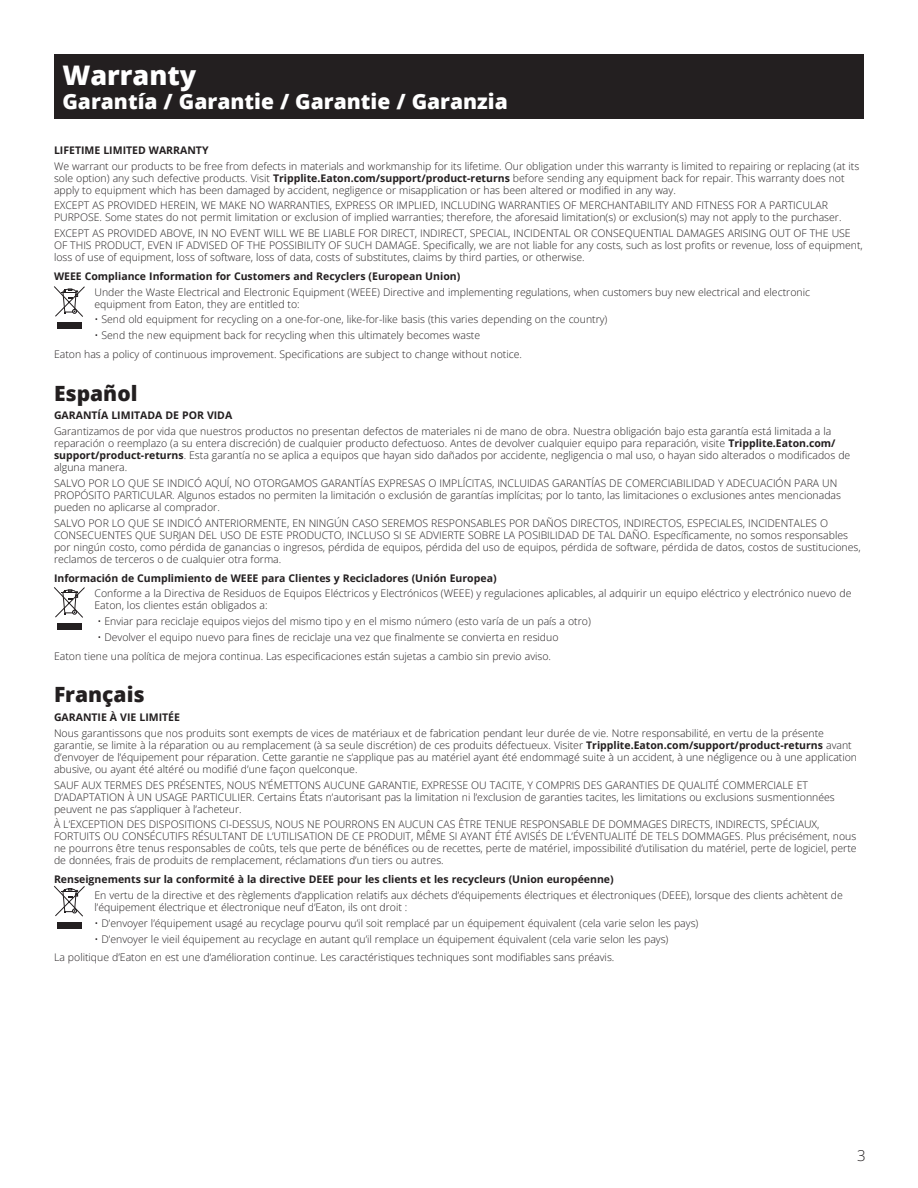
<style>
.page{position:relative;width:918px;height:1188px;background:#fff}
.page>*{position:absolute;margin:0;border:0;box-sizing:border-box;transform-origin:0 0}
.t1{font:800 27px "Open Sans";color:#fff}
.t2{font:800 21px "Open Sans";color:#fff}
.t3{font:800 21px "Open Sans";color:#231f20}
.t4{font:15px "Open Sans";color:#231f20}
.t5{font:10.5px/12px "Open Sans";color:#231f20}
.t6{font:700 10.5px "Open Sans";color:#231f20}
.s1{font-weight:700}
</style>
<div class="page">
<div style="left:54px;top:54px;width:809px;height:65px;background:#231f20"></div>
<div style="left:57px;top:323px;width:25px;height:6px;background:#231f20"></div>
<svg style="left:54px;top:286px;width:31px;height:31px"></svg>
<div style="left:57px;top:624px;width:25px;height:6px;background:#231f20"></div>
<svg style="left:54px;top:587px;width:31px;height:31px"></svg>
<div style="left:57px;top:922px;width:25px;height:6px;background:#231f20"></div>
<svg style="left:54px;top:885px;width:31px;height:32px"></svg>
<p class="t1" style="left:62px;top:54px;width:136px">Warranty</p>
<p class="t2" style="left:62px;top:85px;width:447px">Garantía / Garantie / Garantie / Garanzia</p>
<p class="t6" style="left:54px;top:143px;width:156px">LIFETIME LIMITED WARRANTY</p>
<p class="t5" style="left:54px;top:159px;width:807px">We warrant our products to be free from defects in materials and workmanship for its lifetime. Our obligation under this warranty is limited to repairing or replacing (at its sole option) any such defective products. Visit <span class="s1">Tripplite.Eaton.com/support/product-returns</span> before sending any equipment back for repair. This warranty does not apply to equipment which has been damaged by accident, negligence or misapplication or has been altered or modified in any way.</p>
<p class="t5" style="left:54px;top:199px;width:789px">EXCEPT AS PROVIDED HEREIN, WE MAKE NO WARRANTIES, EXPRESS OR IMPLIED, INCLUDING WARRANTIES OF MERCHANTABILITY AND FITNESS FOR A PARTICULAR<br>PURPOSE. Some states do not permit limitation or exclusion of implied warranties; therefore, the aforesaid limitation(s) or exclusion(s) may not apply to the purchaser.</p>
<p class="t5" style="left:54px;top:227px;width:810px">EXCEPT AS PROVIDED ABOVE, IN NO EVENT WILL WE BE LIABLE FOR DIRECT, INDIRECT, SPECIAL, INCIDENTAL OR CONSEQUENTIAL DAMAGES ARISING OUT OF THE USE<br>OF THIS PRODUCT, EVEN IF ADVISED OF THE POSSIBILITY OF SUCH DAMAGE. Specifically, we are not liable for any costs, such as lost profits or revenue, loss of equipment, loss of use of equipment, loss of software, loss of data, costs of substitutes, claims by third parties, or otherwise.</p>
<p class="t6" style="left:54px;top:269px;width:408px">WEEE Compliance Information for Customers and Recyclers (European Union)</p>
<p class="t5" style="left:94px;top:286px;width:717px">Under the Waste Electrical and Electronic Equipment (WEEE) Directive and implementing regulations, when customers buy new electrical and electronic equipment from Eaton, they are entitled to:</p>
<p class="t5" style="left:94px;top:313px;width:514px">• Send old equipment for recycling on a one-for-one, like-for-like basis (this varies depending on the country)</p>
<p class="t5" style="left:94px;top:329px;width:387px">• Send the new equipment back for recycling when this ultimately becomes waste</p>
<p class="t5" style="left:54px;top:348px;width:470px">Eaton has a policy of continuous improvement. Specifications are subject to change without notice.</p>
<p class="t3" style="left:54px;top:377px;width:85px">Español</p>
<p class="t6" style="left:54px;top:408px;width:180px">GARANTÍA LIMITADA DE POR VIDA</p>
<p class="t5" style="left:54px;top:425px;width:798px">Garantizamos de por vida que nuestros productos no presentan defectos de materiales ni de mano de obra. Nuestra obligación bajo esta garantía está limitada a la reparación o reemplazo (a su entera discreción) de cualquier producto defectuoso. Antes de devolver cualquier equipo para reparación, visite <span class="s1">Tripplite.Eaton.com/ support/product-returns</span>. Esta garantía no se aplica a equipos que hayan sido dañados por accidente, negligencia o mal uso, o hayan sido alterados o modificados de alguna manera.</p>
<p class="t5" style="left:54px;top:477px;width:789px">SALVO POR LO QUE SE INDICÓ AQUÍ, NO OTORGAMOS GARANTÍAS EXPRESAS O IMPLÍCITAS, INCLUIDAS GARANTÍAS DE COMERCIABILIDAD Y ADECUACIÓN PARA UN<br>PROPÓSITO PARTICULAR. Algunos estados no permiten la limitación o exclusión de garantías implícitas; por lo tanto, las limitaciones o exclusiones antes mencionadas pueden no aplicarse al comprador.</p>
<p class="t5" style="left:54px;top:517px;width:808px">SALVO POR LO QUE SE INDICÓ ANTERIORMENTE, EN NINGÚN CASO SEREMOS RESPONSABLES POR DAÑOS DIRECTOS, INDIRECTOS, ESPECIALES, INCIDENTALES O CONSECUENTES QUE SURJAN DEL USO DE ESTE PRODUCTO, INCLUSO SI SE ADVIERTE SOBRE LA POSIBILIDAD DE TAL DAÑO. Específicamente, no somos responsables por ningún costo, como pérdida de ganancias o ingresos, pérdida de equipos, pérdida del uso de equipos, pérdida de software, pérdida de datos, costos de sustituciones, reclamos de terceros o de cualquier otra forma.</p>
<p class="t6" style="left:54px;top:571px;width:444px">Información de Cumplimiento de WEEE para Clientes y Recicladores (Unión Europea)</p>
<p class="t5" style="left:94px;top:587px;width:758px">Conforme a la Directiva de Residuos de Equipos Eléctricos y Electrónicos (WEEE) y regulaciones aplicables, al adquirir un equipo eléctrico y electrónico nuevo de<br>Eaton, los clientes están obligados a:</p>
<p class="t5" style="left:98px;top:615px;width:495px">• Enviar para reciclaje equipos viejos del mismo tipo y en el mismo número (esto varía de un país a otro)</p>
<p class="t5" style="left:98px;top:631px;width:463px">• Devolver el equipo nuevo para fines de reciclaje una vez que finalmente se convierta en residuo</p>
<p class="t5" style="left:54px;top:650px;width:499px">Eaton tiene una política de mejora continua. Las especificaciones están sujetas a cambio sin previo aviso.</p>
<p class="t3" style="left:54px;top:679px;width:92px">Français</p>
<p class="t6" style="left:54px;top:710px;width:128px">GARANTIE À VIE LIMITÉE</p>
<p class="t5" style="left:54px;top:727px;width:805px">Nous garantissons que nos produits sont exempts de vices de matériaux et de fabrication pendant leur durée de vie. Notre responsabilité, en vertu de la présente garantie, se limite à la réparation ou au remplacement (à sa seule discrétion) de ces produits défectueux. Visiter <span class="s1">Tripplite.Eaton.com/support/product-returns</span> avant d’envoyer de l’équipement pour réparation. Cette garantie ne s’applique pas au matériel ayant été endommagé suite à un accident, à une négligence ou à une application abusive, ou ayant été altéré ou modifié d’une façon quelconque.</p>
<p class="t5" style="left:54px;top:779px;width:782px">SAUF AUX TERMES DES PRÉSENTES, NOUS N’ÉMETTONS AUCUNE GARANTIE, EXPRESSE OU TACITE, Y COMPRIS DES GARANTIES DE QUALITÉ COMMERCIALE ET<br>D’ADAPTATION À UN USAGE PARTICULIER. Certains États n’autorisant pas la limitation ni l’exclusion de garanties tacites, les limitations ou exclusions susmentionnées peuvent ne pas s’appliquer à l’acheteur.</p>
<p class="t5" style="left:54px;top:818px;width:804px">À L’EXCEPTION DES DISPOSITIONS CI-DESSUS, NOUS NE POURRONS EN AUCUN CAS ÊTRE TENUE RESPONSABLE DE DOMMAGES DIRECTS, INDIRECTS, SPÉCIAUX, FORTUITS OU CONSÉCUTIFS RÉSULTANT DE L’UTILISATION DE CE PRODUIT, MÊME SI AYANT ÉTÉ AVISÉS DE L’ÉVENTUALITÉ DE TELS DOMMAGES. Plus précisément, nous ne pourrons être tenus responsables de coûts, tels que perte de bénéfices ou de recettes, perte de matériel, impossibilité d’utilisation du matériel, perte de logiciel, perte de données, frais de produits de remplacement, réclamations d’un tiers ou autres.</p>
<p class="t6" style="left:54px;top:872px;width:561px">Renseignements sur la conformité à la directive DEEE pour les clients et les recycleurs (Union européenne)</p>
<p class="t5" style="left:94px;top:889px;width:750px">En vertu de la directive et des règlements d’application relatifs aux déchets d’équipements électriques et électroniques (DEEE), lorsque des clients achètent de l’équipement électrique et électronique neuf d’Eaton, ils ont droit :</p>
<p class="t5" style="left:94px;top:917px;width:605px">• D’envoyer l’équipement usagé au recyclage pourvu qu’il soit remplacé par un équipement équivalent (cela varie selon les pays)</p>
<p class="t5" style="left:94px;top:932px;width:576px">• D’envoyer le vieil équipement au recyclage en autant qu’il remplace un équipement équivalent (cela varie selon les pays)</p>
<p class="t5" style="left:54px;top:951px;width:562px">La politique d’Eaton en est une d’amélioration continue. Les caractéristiques techniques sont modifiables sans préavis.</p>
<h3 class="t4" style="left:857px;top:1145px;width:10px">3</h3>
</div>
